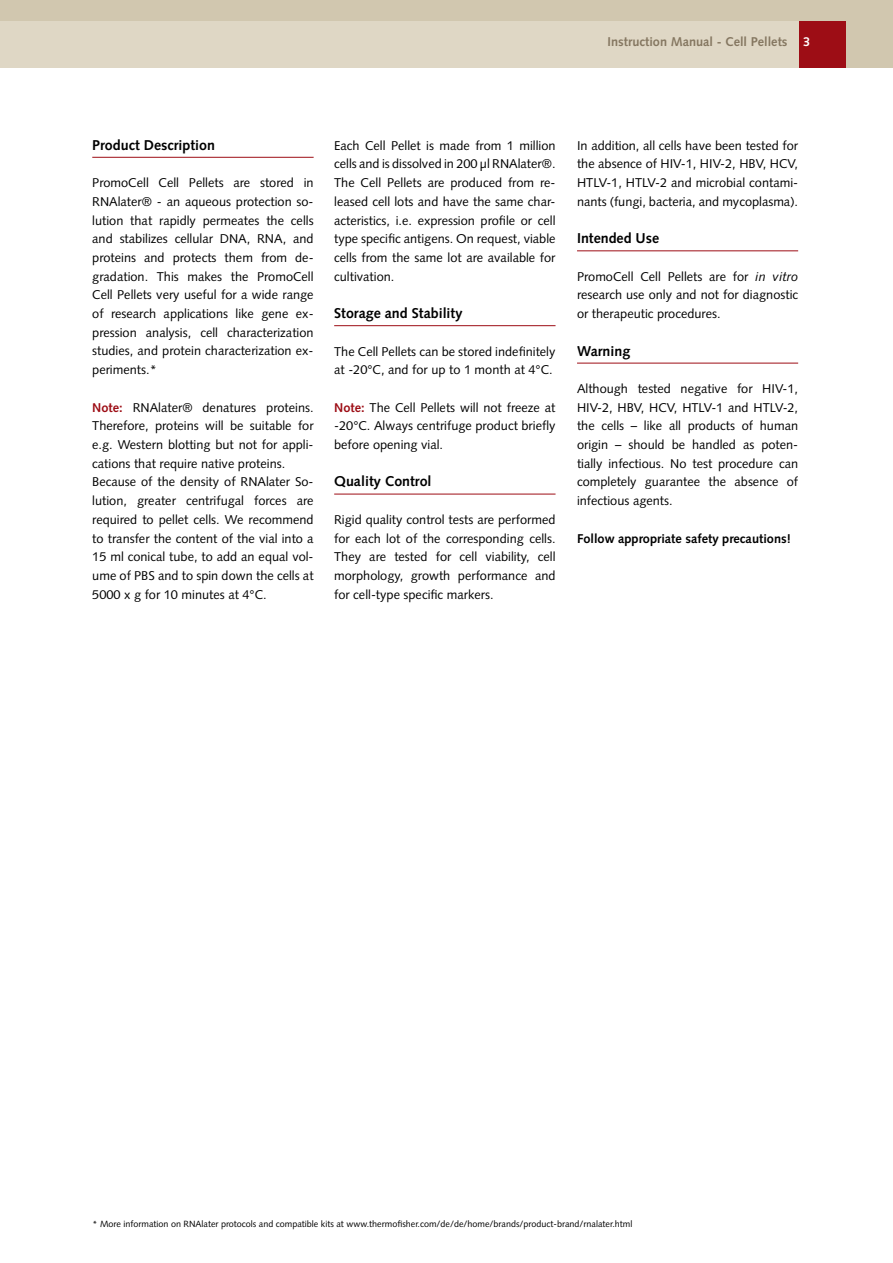
<style>
.page{position:relative;width:893px;height:1263px;background:#fff}
.page>*{position:absolute;margin:0;border:0;box-sizing:border-box;transform-origin:0 0}
.t1{font:700 14.25px "Syntax LT Std";color:#000}
.t2{font:12.75px/18.8px "Syntax LT Std";color:#000;text-align:justify}
.t3{font:700 12.75px "Syntax LT Std";color:#000}
.t4{font:700 12.75px "Syntax LT Std";color:#857761}
.t5{font:9px "Syntax LT Std";color:#000}
.s1{color:#fff}
.s2{font-weight:700;color:#9d0d15}
.s3{font-style:italic}
</style>
<div class="page">
<div style="left:0;top:0;width:893px;height:68px;background:#d1c7af"></div>
<div style="left:0;top:21px;width:799px;height:47px;background:#dfd7c5"></div>
<div style="left:799px;top:21px;width:47px;height:47px;background:#9d0d15"></div>
<hr style="left:92px;top:157px;width:222px;height:1px;background:#9d0d15">
<hr style="left:334px;top:325px;width:221px;height:1px;background:#9d0d15">
<hr style="left:334px;top:494px;width:221px;height:1px;background:#9d0d15">
<hr style="left:577px;top:250px;width:221px;height:1px;background:#9d0d15">
<hr style="left:577px;top:363px;width:221px;height:1px;background:#9d0d15">
<p class="t4" style="left:608px;top:34px;width:204px">Instruction Manual - Cell Pellets <span class="s1">3</span></p>
<p class="t1" style="left:92px;top:137px;width:124px">Product Description</p>
<p class="t2" style="left:92px;top:173px;width:223px">PromoCell Cell Pellets are stored in RNAlater® - an aqueous protection so&shy;lution that rapidly permeates the cells and stabilizes cellular DNA, RNA, and proteins and protects them from de&shy;gradation. This makes the PromoCell Cell Pellets very useful for a wide range of research applications like gene ex&shy;pression analysis, cell characterization studies, and protein characterization ex&shy;periments.*</p>
<p class="t2" style="left:92px;top:398px;width:223px;text-align:left"><span class="s2">Note:</span> RNAlater® denatures proteins.<br>Therefore, proteins will be suitable for e.g. Western blotting but not for appli&shy;cations that require native proteins.<br>Because of the density of RNAlater So&shy;lution, greater centrifugal forces are required to pellet cells. We recommend to transfer the content of the vial into a 15 ml conical tube, to add an equal vol&shy;ume of PBS and to spin down the cells at 5000 x g for 10 minutes at 4°C.</p>
<p class="t2" style="left:334px;top:136px;width:223px">Each Cell Pellet is made from 1 million cells and is dissolved in 200 µl RNAlater®.<br>The Cell Pellets are produced from re&shy;leased cell lots and have the same char&shy;acteristics, i.e. expression profile or cell type specific antigens. On request, viable cells from the same lot are available for cultivation.</p>
<p class="t1" style="left:334px;top:305px;width:130px">Storage and Stability</p>
<p class="t2" style="left:334px;top:342px;width:223px">The Cell Pellets can be stored indefinitely at -20°C, and for up to 1 month at 4°C.</p>
<p class="t2" style="left:334px;top:398px;width:223px"><span class="s2">Note:</span> The Cell Pellets will not freeze at -20°C. Always centrifuge product briefly before opening vial.</p>
<p class="t1" style="left:334px;top:473px;width:99px">Quality Control</p>
<p class="t2" style="left:334px;top:510px;width:223px">Rigid quality control tests are performed for each lot of the corresponding cells.<br>They are tested for cell viability, cell morphology, growth performance and for cell-type specific markers.</p>
<p class="t2" style="left:577px;top:136px;width:223px">In addition, all cells have been tested for the absence of HIV-1, HIV-2, HBV, HCV, HTLV-1, HTLV-2 and microbial contami&shy;nants (fungi, bacteria, and mycoplasma).</p>
<p class="t1" style="left:577px;top:230px;width:84px">Intended Use</p>
<p class="t2" style="left:577px;top:267px;width:223px">PromoCell Cell Pellets are for <span class="s3">in vitro </span>research use only and not for diagnostic or therapeutic procedures.</p>
<p class="t1" style="left:577px;top:342px;width:55px">Warning</p>
<p class="t2" style="left:577px;top:379px;width:223px">Although tested negative for HIV-1, HIV-2, HBV, HCV, HTLV-1 and HTLV-2, the cells – like all products of human origin – should be handled as poten&shy;tially infectious. No test procedure can completely guarantee the absence of infectious agents.</p>
<p class="t3" style="left:577px;top:531px;width:215px">Follow appropriate safety precautions!</p>
<p class="t5" style="left:93px;top:1219px;width:541px">* More information on RNAlater protocols and compatible kits at www.thermofisher.com/de/de/home/brands/product-brand/rnalater.html</p>
</div>
